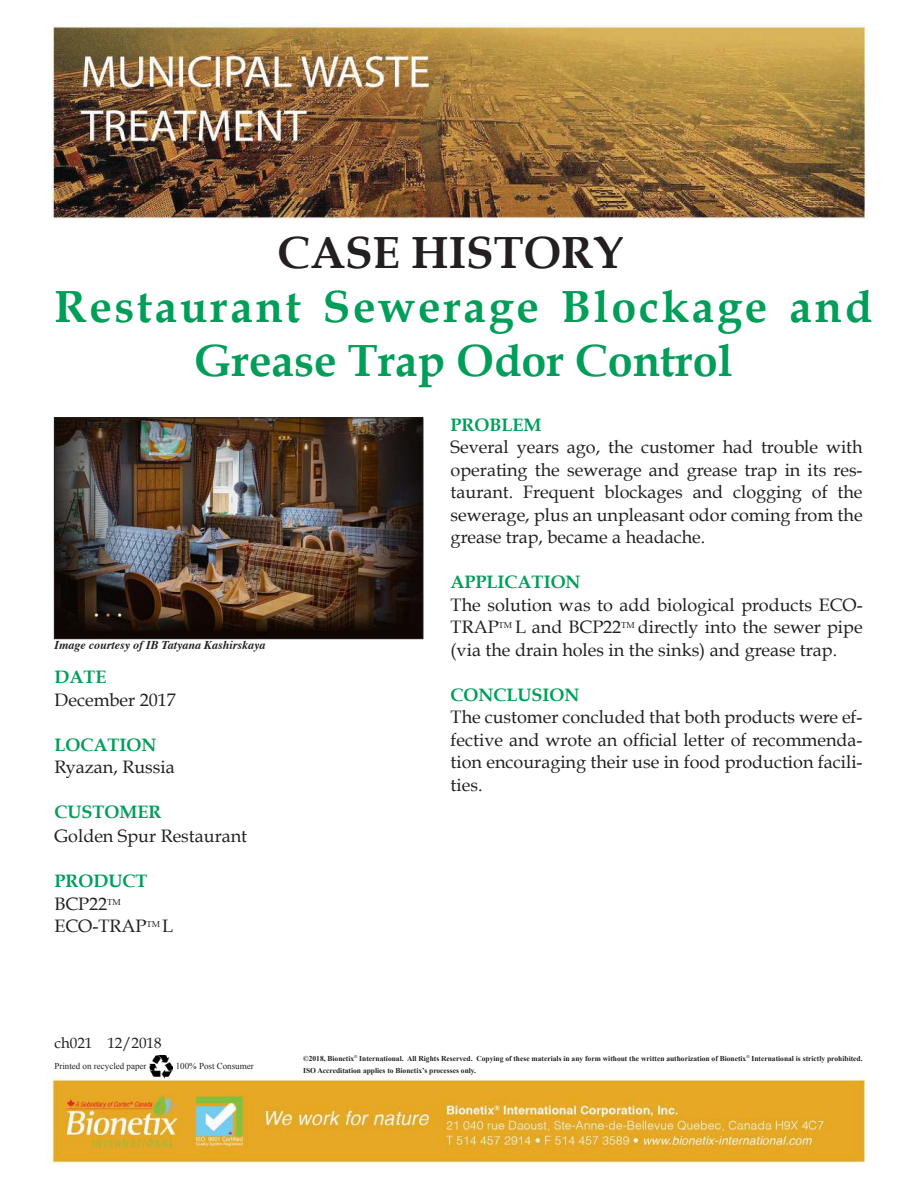
<style>
.page{position:relative;width:918px;height:1188px;background:#fff}
.page>*{position:absolute;margin:0;border:0;box-sizing:border-box;transform-origin:0 0}
.t1{font:700 45px/54px "Book Antiqua";letter-spacing:.06em;color:#009e59;text-align:center}
.t2{font:700 45px "Book Antiqua";color:#231f20}
.t3{font:18px/22.5px "Book Antiqua";color:#231f20;text-align:justify}
.t4{font:700 18px "Book Antiqua";color:#009e59}
.t5{font:15px "Book Antiqua";color:#231f20}
.t6{font:italic 700 12px "Times";color:#231f20}
.t7{font:9px "Times New Roman";color:#231f20}
.t8{font:700 7.5px/12px "Times New Roman";color:#231f20}
.s1{font-weight:700;color:#009e59}
</style>
<div class="page">
<img style="left:46px;top:23px;width:820px;height:1141px">
<img style="left:150px;top:1056px;width:22px;height:23px">
<img style="left:56px;top:420px;width:365px;height:217px">
<div style="left:54px;top:418px;width:369px;height:221px;border:1px solid #231f20"></div>
<h1 class="t2" style="left:278px;top:235px;width:348px">CASE HISTORY</h1>
<h1 class="t1" style="left:54px;top:285px;width:819px">Restaurant Sewerage Blockage and<br>Grease Trap Odor Control</h1>
<p class="t6" style="left:54px;top:641px;width:213px">Image courtesy of IB Tatyana Kashirskaya</p>
<p class="t4" style="left:55px;top:670px;width:54px">DATE</p>
<p class="t3" style="left:55px;top:690px;width:123px">December 2017</p>
<p class="t4" style="left:55px;top:738px;width:103px">LOCATION</p>
<p class="t3" style="left:55px;top:758px;width:122px">Ryazan, Russia</p>
<p class="t4" style="left:55px;top:805px;width:108px">CUSTOMER</p>
<p class="t3" style="left:55px;top:827px;width:194px">Golden Spur Restaurant</p>
<p class="t3" style="left:55px;top:872px;width:120px;text-align:left"><span class="s1">PRODUCT<br></span>BCP22<sup>TM<br></sup>ECO-TRAP<sup>TM</sup> L</p>
<p class="t4" style="left:451px;top:418px;width:92px">PROBLEM</p>
<p class="t3" style="left:451px;top:438px;width:413px">Several years ago, the customer had trouble with operating the sewerage and grease trap in its res&shy;taurant. Frequent blockages and clogging of the sewerage, plus an unpleasant odor coming from the grease trap, became a headache.</p>
<p class="t4" style="left:451px;top:575px;width:131px">APPLICATION</p>
<p class="t3" style="left:451px;top:596px;width:414px">The solution was to add biological products ECO-TRAP<sup>TM</sup> L and BCP22<sup>TM</sup> directly into the sewer pipe (via the drain holes in the sinks) and grease trap.</p>
<p class="t4" style="left:451px;top:688px;width:130px">CONCLUSION</p>
<p class="t3" style="left:451px;top:708px;width:413px">The customer concluded that both products were ef&shy;fective and wrote an official letter of recommenda&shy;tion encouraging their use in food production facili&shy;ties.</p>
<p class="t5" style="left:55px;top:1037px;width:108px">ch021 12/2018</p>
<p class="t7" style="left:54px;top:1063px;width:94px">Printed on recycled paper</p>
<p class="t7" style="left:176px;top:1063px;width:80px">100% Post Consumer</p>
<p class="t8" style="left:303px;top:1053px;width:561px">©2018, Bionetix<sup>®</sup> International. All Rights Reserved. Copying of these materials in any form without the written authorization of Bionetix<sup>®</sup> International is strictly prohibited.<br>ISO Accreditation applies to Bionetix’s processes only.</p>
</div>
